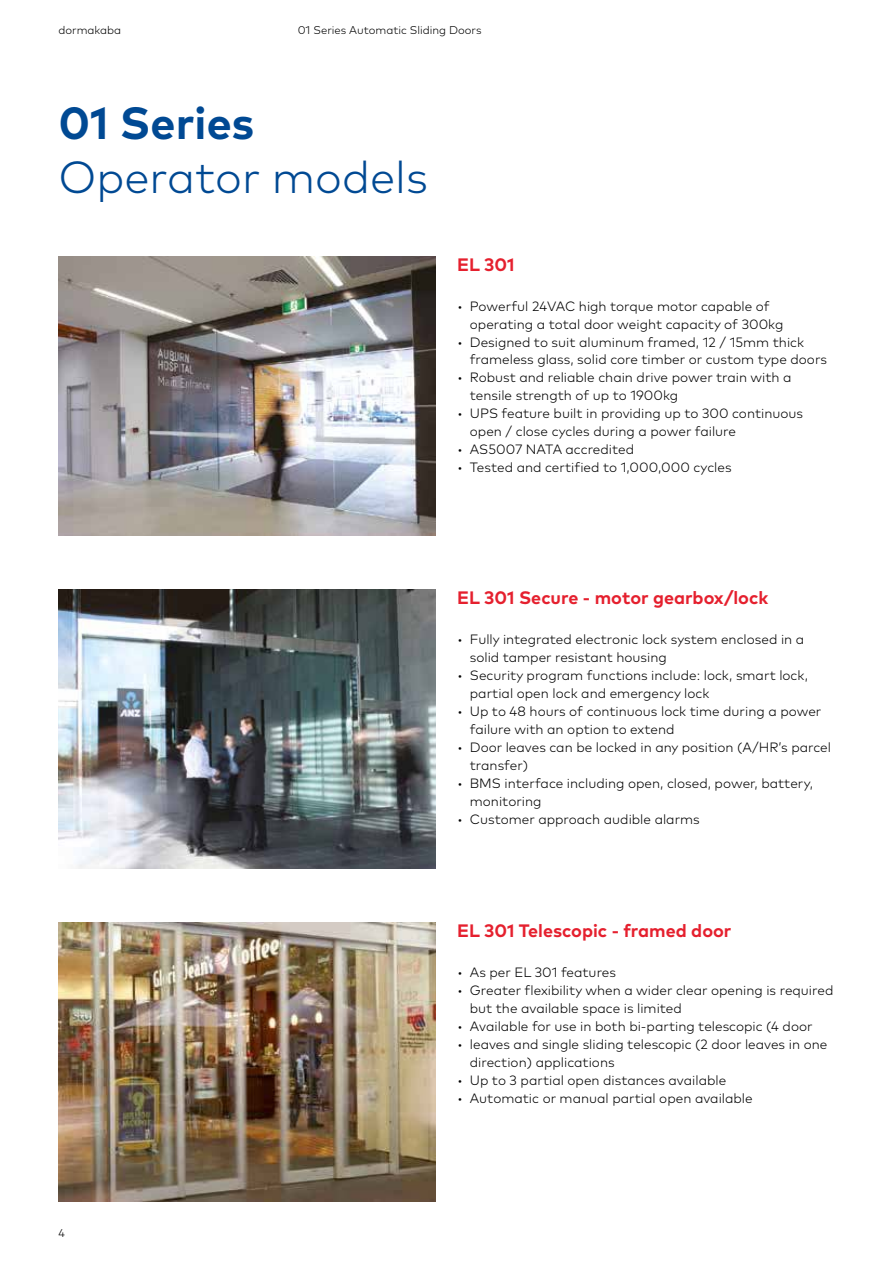
<style>
.page{position:relative;width:893px;height:1263px;background:#fff}
.page>*{position:absolute;margin:0;border:0;box-sizing:border-box;transform-origin:0 0}
.t1{font:300 45px "Mark Pro";color:#004993}
.t2{font:700 45px "Mark Pro";color:#004993}
.t3{font:700 18px "Mark Pro";color:#e5202e}
.t4{font:300 13.5px/18px "Mark Pro";color:#000}
.t5{font:300 11.25px "Mark Pro";color:#000}
</style>
<div class="page">
<img style="left:58px;top:256px;width:378px;height:279px">
<img style="left:58px;top:922px;width:378px;height:280px">
<img style="left:58px;top:590px;width:378px;height:279px">
<p class="t5" style="left:58px;top:25px;width:64px">dormakaba</p>
<p class="t5" style="left:298px;top:25px;width:185px">01 Series Automatic Sliding Doors</p>
<h1 class="t2" style="left:58px;top:105px;width:197px">01 Series</h1>
<h1 class="t1" style="left:58px;top:159px;width:371px">Operator models</h1>
<h2 class="t3" style="left:457px;top:257px;width:59px">EL 301</h2>
<p class="t4" style="left:470px;top:298px;width:315px;text-indent:-13px">• Powerful 24VAC high torque motor capable of operating a total door weight capacity of 300kg</p>
<p class="t4" style="left:470px;top:334px;width:359px;text-indent:-13px">• Designed to suit aluminum framed, 12 / 15mm thick frameless glass, solid core timber or custom type doors</p>
<p class="t4" style="left:470px;top:370px;width:323px;text-indent:-13px">• Robust and reliable chain drive power train with a tensile strength of up to 1900kg</p>
<p class="t4" style="left:470px;top:406px;width:335px;text-indent:-13px">• UPS feature built in providing up to 300 continuous open / close cycles during a power failure</p>
<p class="t4" style="left:457px;top:442px;width:179px">• AS5007 NATA accredited</p>
<p class="t4" style="left:457px;top:460px;width:276px">• Tested and certified to 1,000,000 cycles</p>
<h2 class="t3" style="left:457px;top:590px;width:313px">EL 301 Secure - motor gearbox/lock</h2>
<p class="t4" style="left:470px;top:631px;width:336px;text-indent:-13px">• Fully integrated electronic lock system enclosed in a solid tamper resistant housing</p>
<p class="t4" style="left:470px;top:667px;width:340px;text-indent:-13px">• Security program functions include: lock, smart lock, partial open lock and emergency lock</p>
<p class="t4" style="left:470px;top:703px;width:353px;text-indent:-13px">• Up to 48 hours of continuous lock time during a power failure with an option to extend</p>
<p class="t4" style="left:470px;top:739px;width:363px;text-indent:-13px">• Door leaves can be locked in any position (A/HR’s parcel transfer)</p>
<p class="t4" style="left:470px;top:775px;width:345px;text-indent:-13px">• BMS interface including open, closed, power, battery, monitoring</p>
<p class="t4" style="left:457px;top:811px;width:244px">• Customer approach audible alarms</p>
<h2 class="t3" style="left:457px;top:923px;width:276px">EL 301 Telescopic - framed door</h2>
<p class="t4" style="left:457px;top:964px;width:160px">• As per EL 301 features</p>
<p class="t4" style="left:470px;top:982px;width:365px;text-indent:-13px">• Greater flexibility when a wider clear opening is required but the available space is limited</p>
<p class="t4" style="left:457px;top:1018px;width:357px">• Available for use in both bi-parting telescopic (4 door</p>
<p class="t4" style="left:470px;top:1036px;width:359px;text-indent:-13px">• leaves and single sliding telescopic (2 door leaves in one direction) applications</p>
<p class="t4" style="left:457px;top:1072px;width:271px">• Up to 3 partial open distances available</p>
<p class="t4" style="left:457px;top:1090px;width:297px">• Automatic or manual partial open available</p>
<p class="t5" style="left:58px;top:1228px;width:8px">4</p>
</div>
